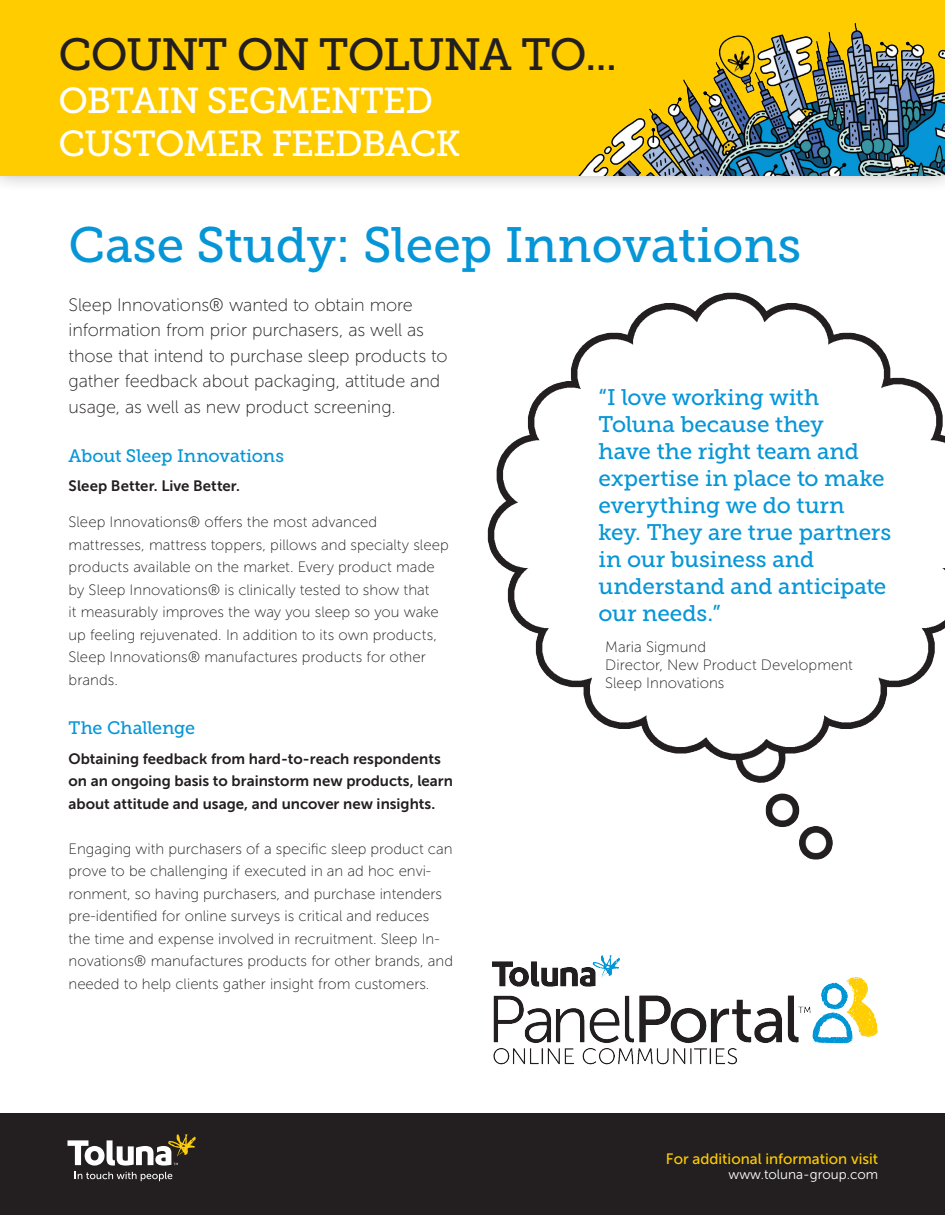
<style>
.page{position:relative;width:945px;height:1215px;background:#fff}
.page>*{position:absolute;margin:0;border:0;box-sizing:border-box;transform-origin:0 0}
.Blue_Headline{font:49.5px "Museo Slab 500";color:#0696d7}
.Headline{font:45px "Museo Slab 500";letter-spacing:-.025em;color:#231f20}
.Headline-2{font:36px/43.2px "Museo Slab 500";letter-spacing:-.025em;color:#fff}
.Pull_Quotes{font:22.5px/27px "Museo Slab 500";letter-spacing:-.005em;color:#0696d7}
.Main_Body{font:18px/25.5px "Museo Sans 100";letter-spacing:-.005em;color:#231f20}
.Subhead{font:18px "Museo Slab 500";letter-spacing:-.015em;color:#0696d7}
.Main_Body-2{font:15px/22.5px "Museo Sans 100";color:#231f20}
.Main_Body-3{font:15px/22.5px "Museo Sans 700";color:#231f20}
.Captions{font:15px "Museo Sans 100";letter-spacing:.005em;color:#231f20}
.t1{font:15px "Museo Sans 500";color:#fc0}
.t2{font:13.5px "Museo Sans 300";color:#fff}
</style>
<div class="page">
<div style="left:0;top:0;width:945px;height:192px;background:#231f20;opacity:.3"></div>
<div style="left:0;top:0;width:944px;height:176px;background:#fc0"></div>
<div style="left:0;top:1114px;width:945px;height:101px;background:#231f20"></div>
<svg style="left:68px;top:1134px;width:128px;height:32px"></svg>
<svg style="left:75px;top:1172px;width:97px;height:9px"></svg>
<img style="left:487px;top:292px;width:458px;height:568px">
<img style="left:578px;top:22px;width:366px;height:154px">
<img style="left:492px;top:955px;width:386px;height:110px">
<p class="Headline" style="left:58px;top:29px;width:560px">COUNT ON TOLUNA TO...</p>
<p class="Headline-2" style="left:58px;top:79px;width:404px">OBTAIN SEGMENTED<br>CUSTOMER FEEDBACK</p>
<p class="Blue_Headline" style="left:69px;top:217px;width:734px">Case Study: Sleep Innovations</p>
<p class="Main_Body" style="left:69px;top:292px;width:380px">Sleep Innovations® wanted to obtain more information from prior purchasers, as well as those that intend to purchase sleep products to gather feedback about packaging, attitude and usage, as well as new product screening.</p>
<p class="Subhead" style="left:69px;top:446px;width:217px">About Sleep Innovations</p>
<p class="Main_Body-3" style="left:69px;top:475px;width:173px">Sleep Better. Live Better.</p>
<p class="Main_Body-2" style="left:69px;top:511px;width:382px">Sleep Innovations® offers the most advanced mattresses, mattress toppers, pillows and specialty sleep products available on the market. Every product made by Sleep Innovations® is clinically tested to show that<br>it measurably improves the way you sleep so you wake up feeling rejuvenated. In addition to its own products, Sleep Innovations® manufactures products for other brands.</p>
<p class="Subhead" style="left:69px;top:718px;width:128px">The Challenge</p>
<p class="Main_Body-3" style="left:69px;top:747px;width:386px">Obtaining feedback from hard-to-reach respondents on an ongoing basis to brainstorm new products, learn about attitude and usage, and uncover new insights.</p>
<p class="Main_Body-2" style="left:69px;top:837px;width:386px">Engaging with purchasers of a specific sleep product can prove to be challenging if executed in an ad hoc envi&shy;ronment, so having purchasers, and purchase intenders pre-identified for online surveys is critical and reduces the time and expense involved in recruitment. Sleep In&shy;novations® manufactures products for other brands, and needed to help clients gather insight from customers.</p>
<p class="Pull_Quotes" style="left:598px;top:384px;width:294px">“I love working with<br>Toluna because they<br>have the right team and expertise in place to make everything we do turn key. They are true partners in our business and understand and anticipate our needs.”</p>
<p class="Captions" style="left:605px;top:639px;width:102px">Maria Sigmund</p>
<p class="Captions" style="left:605px;top:657px;width:249px">Director, New Product Development</p>
<p class="Captions" style="left:605px;top:675px;width:121px">Sleep Innovations</p>
<p class="t1" style="left:666px;top:1151px;width:214px">For additional information visit</p>
<p class="t2" style="left:729px;top:1167px;width:151px">www.toluna-group.com</p>
</div>
